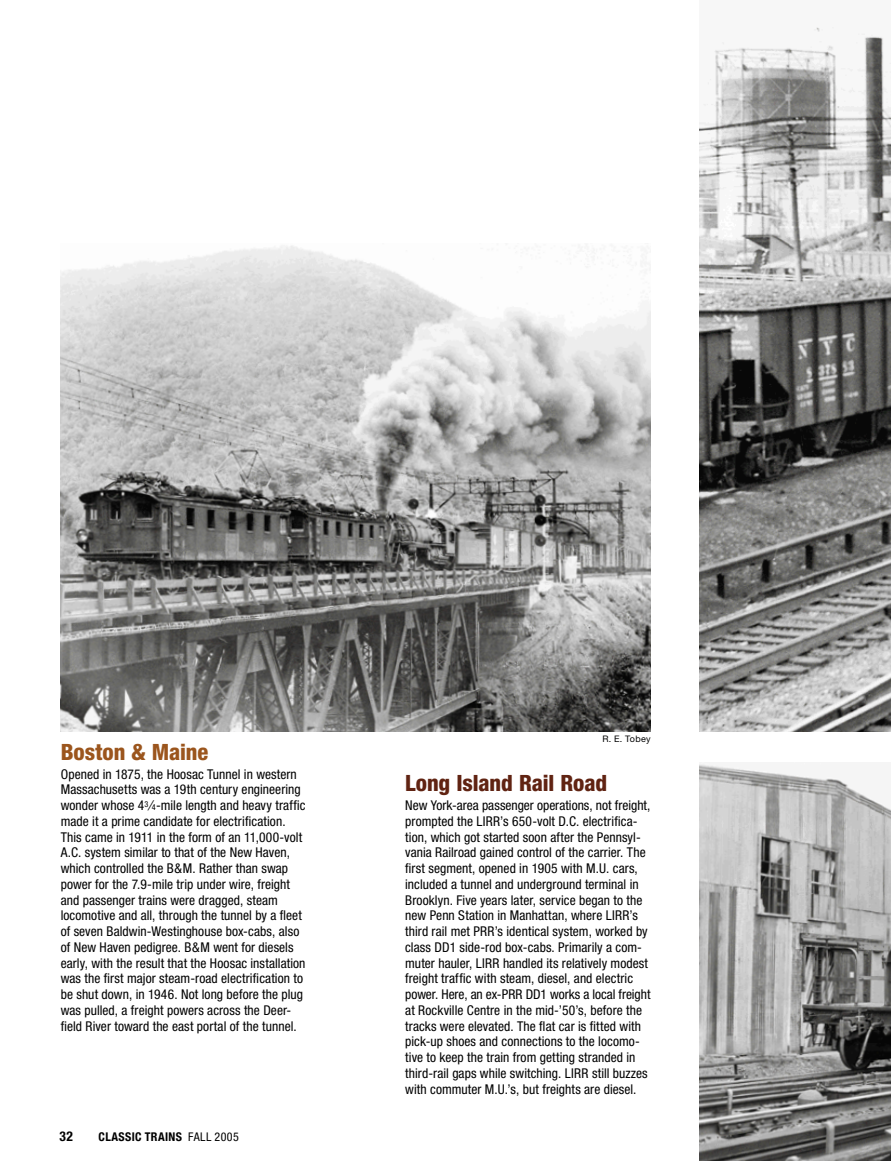
<style>
.page{position:relative;width:891px;height:1161px;background:#fff}
.page>*{position:absolute;margin:0;border:0;box-sizing:border-box;transform-origin:0 0}
.Caption_light{font:800 condensed 22.5px "Helvetica Neue";letter-spacing:-.01em;color:#602312}
.Caption_light-2{font:800 condensed 22.5px "Helvetica Neue";letter-spacing:-.005em;color:#9b551d}
.Caption_light-3{font:condensed 13.5px/15.8px "Helvetica Neue";letter-spacing:.005em;color:#000}
.t1{font:700 condensed 13.5px "Helvetica Neue";color:#000}
.t2{font:700 condensed 12px "Helvetica Neue";letter-spacing:.03em;color:#000}
.Photo_Credit{font:9px "Helvetica Neue";letter-spacing:.03em;color:#000}
.s1{font-size:8.25px}
.s2{font-weight:400}
</style>
<div class="page">
<img style="left:699px;top:764px;width:192px;height:397px">
<img style="left:699px;top:27px;width:192px;height:704px">
<img style="left:61px;top:245px;width:590px;height:486px">
<p class="Photo_Credit" style="left:602px;top:733px;width:50px">R. E. Tobey</p>
<p class="Caption_light-2" style="left:61px;top:738px;width:149px">Boston &amp; Maine</p>
<p class="Caption_light-3" style="left:61px;top:766px;width:246px">Opened in 1875, the Hoosac Tunnel in western Massachusetts was a 19th century engineering wonder whose 4<sup>3</sup> ⁄<span class="s1">4</span>-mile length and heavy traffic made it a prime candidate for electrification.<br>This came in 1911 in the form of an 11,000-volt A.C. system similar to that of the New Haven, which controlled the B&amp;M. Rather than swap power for the 7.9-mile trip under wire, freight and passenger trains were dragged, steam locomotive and all, through the tunnel by a fleet of seven Baldwin-Westinghouse box-cabs, also of New Haven pedigree. B&amp;M went for diesels early, with the result that the Hoosac installation was the first major steam-road electrification to be shut down, in 1946. Not long before the plug was pulled, a freight powers across the Deer&shy;field River toward the east portal of the tunnel.</p>
<p class="Caption_light" style="left:405px;top:769px;width:203px">Long Island Rail Road</p>
<p class="Caption_light-3" style="left:405px;top:797px;width:247px">New York-area passenger operations, not freight, prompted the LIRR’s 650-volt D.C. electrifica&shy;tion, which got started soon after the Pennsyl&shy;vania Railroad gained control of the carrier. The first segment, opened in 1905 with M.U. cars, included a tunnel and underground terminal in Brooklyn. Five years later, service began to the new Penn Station in Manhattan, where LIRR’s third rail met PRR’s identical system, worked by class DD1 side-rod box-cabs. Primarily a com&shy;muter hauler, LIRR handled its relatively modest freight traffic with steam, diesel, and electric power. Here, an ex-PRR DD1 works a local freight at Rockville Centre in the mid-’50’s, before the tracks were elevated. The flat car is fitted with pick-up shoes and connections to the locomo&shy;tive to keep the train from getting stranded in third-rail gaps while switching. LIRR still buzzes with commuter M.U.’s, but freights are diesel.</p>
<p class="t1" style="left:60px;top:1128px;width:15px">32</p>
<p class="t2" style="left:99px;top:1129px;width:142px">CLASSIC TRAINS <span class="s2">FALL 2005</span></p>
</div>
